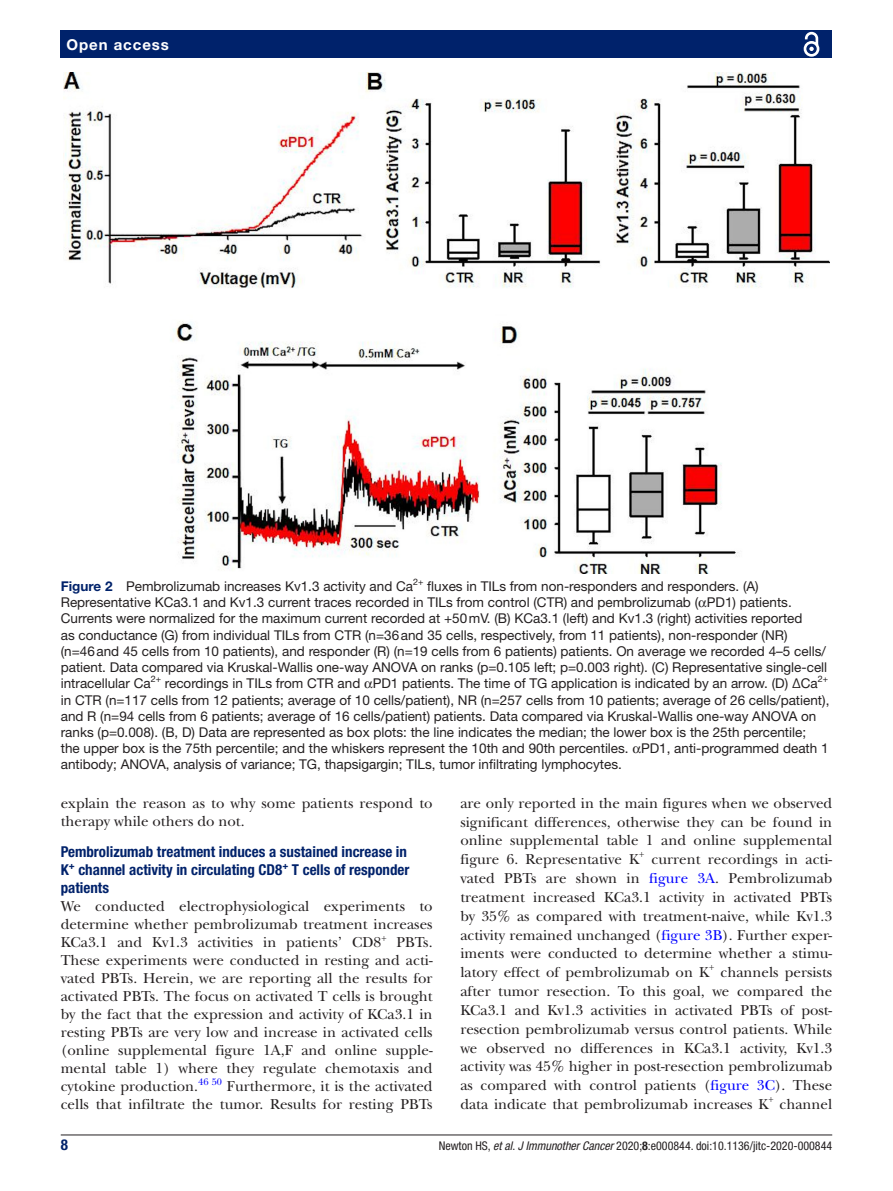
<style>
.page{position:relative;width:893px;height:1191px;background:#fff}
.page>*{position:absolute;margin:0;border:0;box-sizing:border-box;transform-origin:0 0}
.t1{font:15px/18px "New Baskerville";color:#231f20;text-align:justify}
.t2{font:700 condensed 15px/18px "Helvetica Neue LT Std";color:#00226b}
.t3{font:700 15px "Helvetica Neue LT Std";letter-spacing:.065em;color:#fff}
.t4{font:13.5px/16.2px "Helvetica Neue LT Std";color:#231f20}
.t5{font:condensed 12px "Helvetica Neue LT Std";color:#231f20}
.t6{font:9.9px "New Baskerville";color:#00f}
.t7{font:9.9px "New Baskerville";color:#231f20}
.t8{font:700 condensed 9.9px "Helvetica Neue LT Std";color:#00226b}
.t9{font:9px "Helvetica Neue LT Std";color:#231f20}
.s1{font-weight:700;color:#00226b}
.s2{color:#00f}
.s3{font-style:italic}
.s4{font-weight:700}
</style>
<div class="page">
<hr style="left:61px;top:1134px;width:771px;height:1px;background:#231f20">
<div style="left:61px;top:31px;width:771px;height:27px;background:#00226b"></div>
<svg style="left:803px;top:31px;width:17px;height:26px"></svg>
<img style="left:63px;top:73px;width:767px;height:500px">
<p class="t3" style="left:66px;top:35px;width:104px">Open access</p>
<p class="t4" style="left:61px;top:578px;width:768px"><span class="s1">Figure 2</span> Pembrolizumab increases Kv1.3 activity and Ca<sup>2+</sup> fluxes in TILs from non-responders and responders. (A)<br>Representative KCa3.1 and Kv1.3 current traces recorded in TILs from control (CTR) and pembrolizumab ( PD1) patients.<br>Currents were normalized for the maximum current recorded at +50mV. (B) KCa3.1 (left) and Kv1.3 (right) activities reported<br>as conductance (G) from individual TILs from CTR (n=36and 35 cells, respectively, from 11 patients), non-responder (NR) (n=46and 45 cells from 10 patients), and responder (R) (n=19 cells from 6 patients) patients. On average we recorded 4–5 cells/ patient. Data compared via Kruskal-Wallis one-way ANOVA on ranks (p=0.105 left; p=0.003 right). (C) Representative single-cell intracellular Ca<sup>2+</sup> recordings in TILs from CTR and PD1 patients. The time of TG application is indicated by an arrow. (D) ΔCa</p>
<p class="t9" style="left:818px;top:673px;width:12px">2+</p>
<p class="t4" style="left:61px;top:691px;width:770px">in CTR (n=117 cells from 12 patients; average of 10 cells/patient), NR (n=257 cells from 10 patients; average of 26 cells/patient), and R (n=94 cells from 6 patients; average of 16 cells/patient) patients. Data compared via Kruskal-Wallis one-way ANOVA on ranks (p=0.008). (B, D) Data are represented as box plots: the line indicates the median; the lower box is the 25th percentile;<br>the upper box is the 75th percentile; and the whiskers represent the 10th and 90th percentiles. PD1, anti-programmed death 1 antibody; ANOVA, analysis of variance; TG, thapsigargin; TILs, tumor infiltrating lymphocytes.</p>
<p class="t1" style="left:61px;top:794px;width:373px">explain the reason as to why some patients respond to therapy while others do not.</p>
<p class="t2" style="left:61px;top:842px;width:348px">Pembrolizumab treatment induces a sustained increase in<br>K</p>
<p class="t8" style="left:69px;top:859px;width:7px">+</p>
<p class="t2" style="left:78px;top:860px;width:205px">channel activity in circulating CD8</p>
<p class="t8" style="left:282px;top:859px;width:7px">+</p>
<p class="t2" style="left:292px;top:860px;width:119px">T cells of responder</p>
<p class="t2" style="left:61px;top:878px;width:50px">patients</p>
<p class="t1" style="left:61px;top:897px;width:373px">We conducted electrophysiological experiments to determine whether pembrolizumab treatment increases KCa3.1 and Kv1.3 activities in patients’ CD8</p>
<p class="t7" style="left:381px;top:931px;width:7px">+</p>
<p class="t1" style="left:61px;top:933px;width:373px;text-indent:336px">PBTs.<br>These experiments were conducted in resting and acti&shy;vated PBTs. Herein, we are reporting all the results for activated PBTs. The focus on activated T cells is brought by the fact that the expression and activity of KCa3.1 in resting PBTs are very low and increase in activated cells (online supplemental figure 1A,F and online supple&shy;mental table 1) where they regulate chemotaxis and cytokine production.</p>
<p class="t6" style="left:198px;top:1075px;width:25px">46 50</p>
<p class="t1" style="left:61px;top:1077px;width:373px;text-align:right">Furthermore, it is the activated<br>cells that infiltrate the tumor. Results for resting PBTs</p>
<p class="t1" style="left:460px;top:793px;width:373px;line-height:18.8px">are only reported in the main figures when we observed significant differences, otherwise they can be found in online supplemental table 1 and online supplemental figure 6. Representative K<sup>+</sup></p>
<p class="t1" style="left:460px;top:850px;width:373px;line-height:18.9px;text-indent:191px">current recordings in acti&shy;vated PBTs are shown in <span class="s2">figure 3A</span>. Pembrolizumab treatment increased KCa3.1 activity in activated PBTs by 35% as compared with treatment-naive, while Kv1.3 activity remained unchanged (<span class="s2">figure 3B</span>). Further exper&shy;iments were conducted to determine whether a stimu&shy;latory effect of pembrolizumab on K</p>
<p class="t7" style="left:709px;top:961px;width:7px">+</p>
<p class="t1" style="left:460px;top:963px;width:373px;line-height:18.8px;text-indent:260px">channels persists after tumor resection. To this goal, we compared the KCa3.1 and Kv1.3 activities in activated PBTs of post&shy;resection pembrolizumab versus control patients. While we observed no differences in KCa3.1 activity, Kv1.3 activity was 45% higher in post-resection pembrolizumab as compared with control patients (<span class="s2">figure 3C</span>). These data indicate that pembrolizumab increases K</p>
<p class="t7" style="left:768px;top:1093px;width:7px">+</p>
<p class="t1" style="left:779px;top:1095px;width:54px">channel</p>
<p class="t2" style="left:61px;top:1135px;width:9px">8</p>
<p class="t5" style="left:439px;top:1138px;width:395px">Newton HS, <span class="s3">et al</span>. <span class="s3">J Immunother Cancer</span> 2020;<span class="s4">8</span>:e000844. doi:10.1136/jitc-2020-000844</p>
</div>
